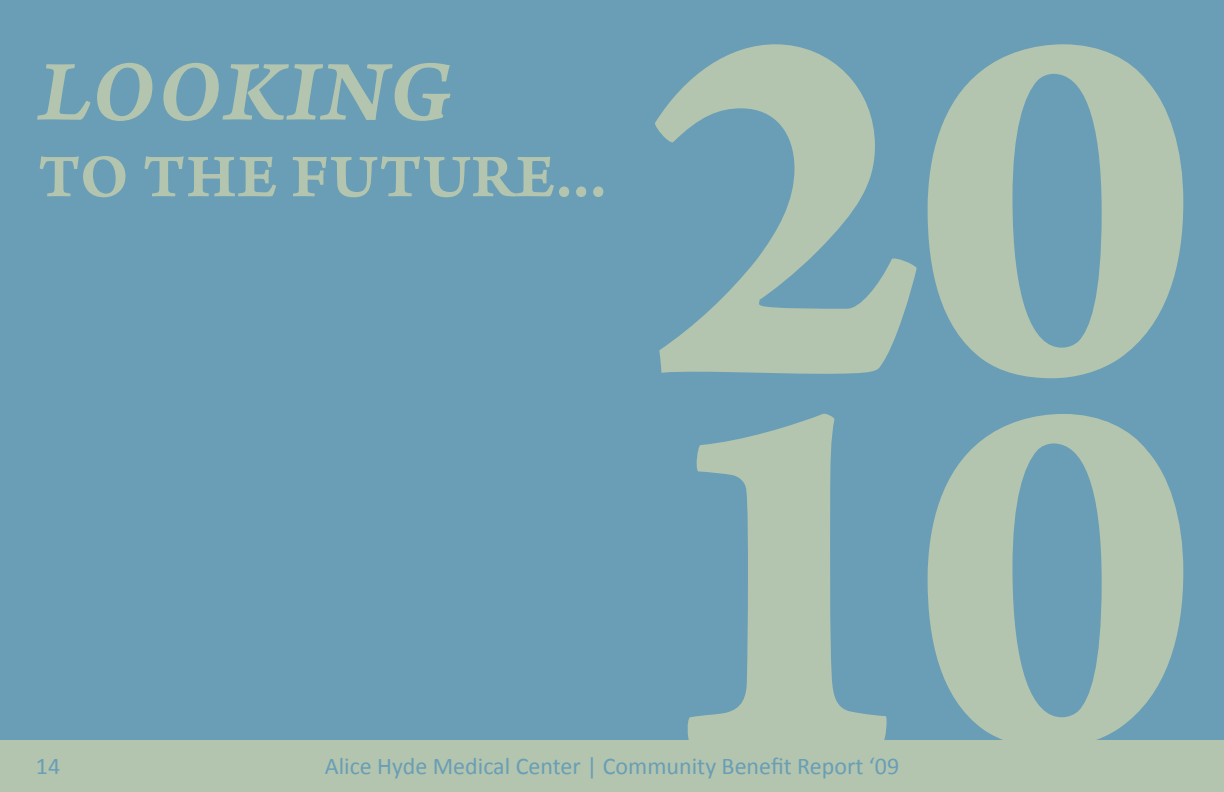
<style>
.page{position:relative;width:1224px;height:792px;background:#fff}
.page>*{position:absolute;margin:0;border:0;box-sizing:border-box;transform-origin:0 0}
.t1{font:547.6px "Arno Pro Bold Caption";color:#b3c5ae}
.t2{font:90px "Arno Pro Smbd Italic Caption";color:#b3c5ae}
.t3{font:64px "Arno Pro Smbd Caption";letter-spacing:.01em;color:#b3c5ae}
.t4{font:24px "Calibri";color:#699eb6}
</style>
<div class="page">
<div style="left:0;top:737px;width:1224px;height:55px;background:#b3c5ae"></div>
<div style="left:0;top:0;width:1224px;height:739px;background:#699eb6"></div>
<h2 class="t2" style="left:38px;top:36px;width:416px">LOOKING</h2>
<h3 class="t3" style="left:38px;top:139px;width:570px">TO THE FUTURE...</h3>
<h1 class="t1" style="left:639px;top:-123px;width:562px">20</h1>
<h1 class="t1" style="left:639px;top:247px;width:562px">10</h1>
<p class="t4" style="left:36px;top:751px;width:26px">14</p>
<p class="t4" style="left:325px;top:751px;width:576px">Alice Hyde Medical Center | Community Benefit Report ‘09</p>
</div>
